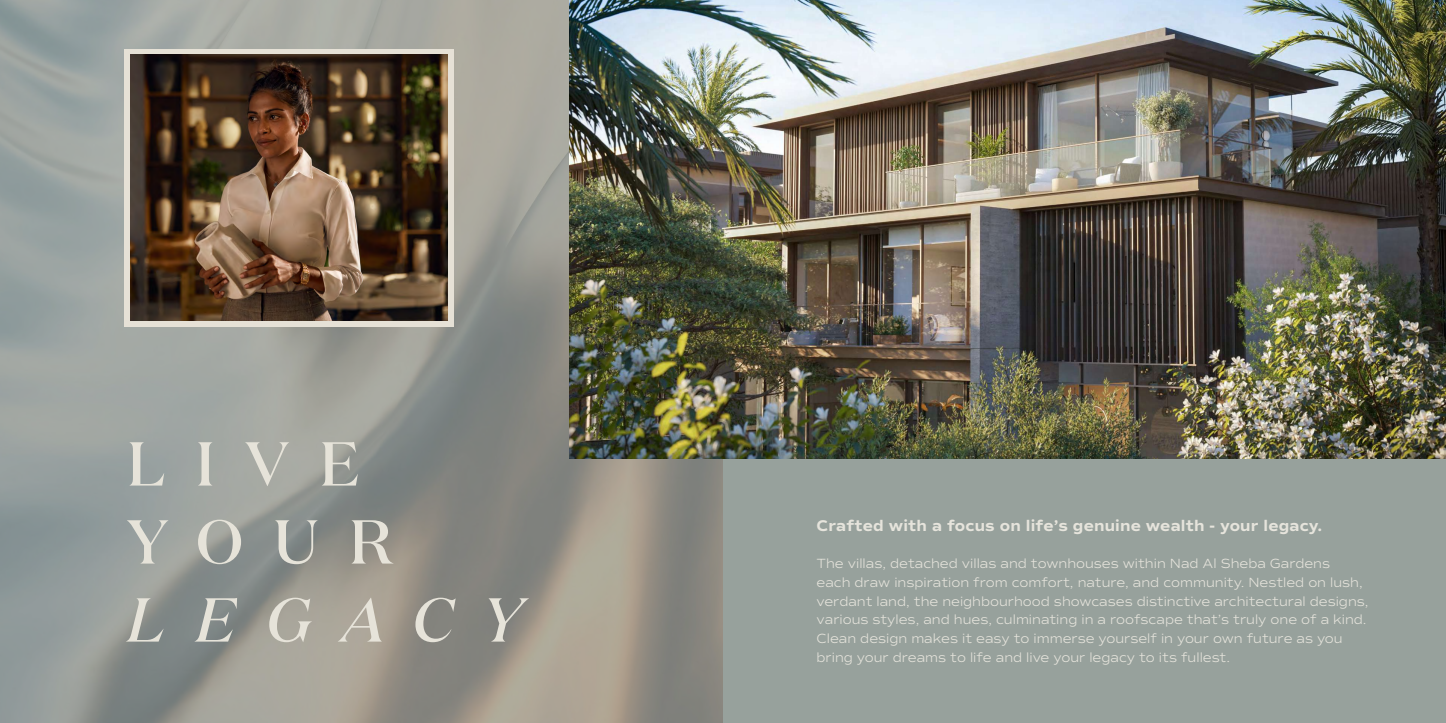
<style>
.page{position:relative;width:1446px;height:723px;background:#fff}
.page>*{position:absolute;margin:0;border:0;box-sizing:border-box;transform-origin:0 0}
.t1{font:500 61.88px/78px "Domaine Display";letter-spacing:.49em;color:#e6e3d9}
.t2{font:italic 500 61.88px "Domaine Display";letter-spacing:.485em;color:#e6e3d9}
.t3{font:700 15.75px "Commuters Sans";letter-spacing:.01em;color:#e6e4dc}
.t4{font:300 13.5px/18.8px "Commuters Sans";color:#e6e4dc}
</style>
<div class="page">
<div style="left:723px;top:458px;width:723px;height:265px;background:#97a19c"></div>
<img style="left:0;top:0;width:723px;height:723px">
<img style="left:569px;top:0;width:877px;height:458px">
<div style="left:124px;top:49px;width:329px;height:277px;background:linear-gradient(to right,#e6e1d6,#e6e1d6)"></div>
<img style="left:130px;top:55px;width:317px;height:265px">
<h1 class="t1" style="left:127px;top:424px;width:267px">LIVE<br>YOUR</h1>
<h1 class="t2" style="left:127px;top:581px;width:396px">LEGACY</h1>
<p class="t3" style="left:816px;top:516px;width:507px">Crafted with a focus on life’s genuine wealth - your legacy.</p>
<p class="t4" style="left:816px;top:554px;width:553px">The villas, detached villas and townhouses within Nad Al Sheba Gardens<br>each draw inspiration from comfort, nature, and community. Nestled on lush, verdant land, the neighbourhood showcases distinctive architectural designs, various styles, and hues, culminating in a roofscape that’s truly one of a kind.<br>Clean design makes it easy to immerse yourself in your own future as you bring your dreams to life and live your legacy to its fullest.</p>
</div>
